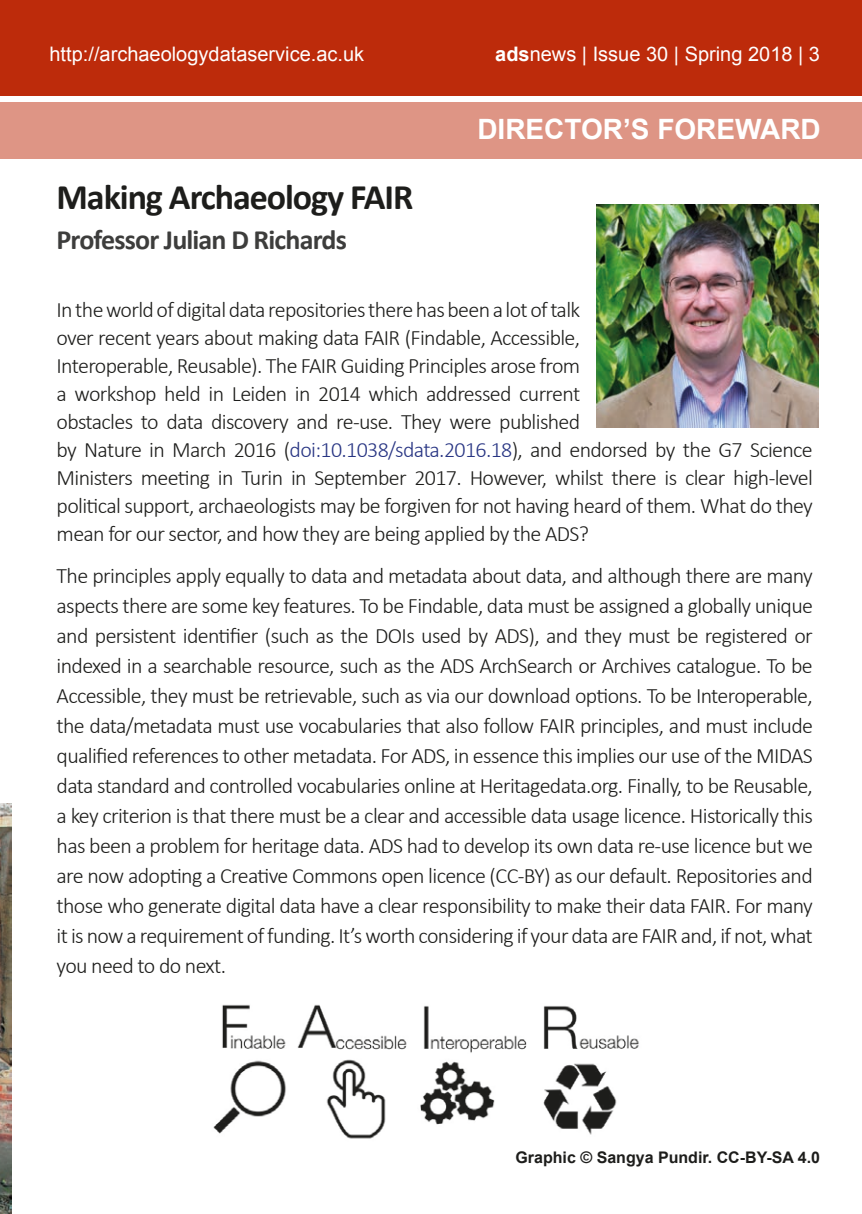
<style>
.page{position:relative;width:862px;height:1214px;background:#fff}
.page>*{position:absolute;margin:0;border:0;box-sizing:border-box;transform-origin:0 0}
.t1{font:700 36px "Calibri";letter-spacing:-.03em;color:#1d1d1b}
.t2{font:700 28px "Calibri";letter-spacing:-.03em;color:#3d3d3c}
.t3{font:700 28px "Arial";color:#fff}
.t4{font:300 22px/30px "Calibri";letter-spacing:-.03em;color:#1d1d1b;text-align:justify}
.t5{font:20px "Arial";color:#fff}
.t6{font:700 16px "Arial";color:#1d1d1b}
.s1{font-weight:700}
.s2{color:#283583}
</style>
<div class="page">
<div style="left:0;top:0;width:862px;height:97px;background:#bd2b0b"></div>
<div style="left:0;top:102px;width:862px;height:57px;background:#de9585"></div>
<img style="left:597px;top:204px;width:221px;height:223px">
<img style="left:0;top:804px;width:11px;height:410px">
<img style="left:213px;top:1004px;width:426px;height:135px">
<p class="t5" style="left:49px;top:41px;width:316px">http://archaeologydataservice.ac.uk</p>
<p class="t5" style="left:495px;top:41px;width:326px"><span class="s1">ads</span>news | Issue 30 | Spring 2018 | 3</p>
<p class="t1" style="left:57px;top:174px;width:358px">Making Archaeology FAIR</p>
<p class="t2" style="left:57px;top:221px;width:292px">Professor Julian D Richards</p>
<p class="t3" style="left:477px;top:110px;width:345px">DIRECTOR’S FOREWARD</p>
<p class="t4" style="left:57px;top:295px;width:525px;line-height:28px">In the world of digital data repositories there has been a lot of talk over recent years about making data FAIR (Findable, Accessible, Interoperable, Reusable). The FAIR Guiding Principles arose from a workshop held in Leiden in 2014 which addressed current obstacles to data discovery and re-use. They were published</p>
<p class="t4" style="left:57px;top:435px;width:758px;line-height:28px">by Nature in March 2016 (<span class="s2">doi:10.1038/sdata.2016.18</span>), and endorsed by the G7 Science Ministers meeting in Turin in September 2017. However, whilst there is clear high-level political support, archaeologists may be forgiven for not having heard of them. What do they mean for our sector, and how they are being applied by the ADS?</p>
<p class="t4" style="left:57px;top:560px;width:758px">The principles apply equally to data and metadata about data, and although there are many aspects there are some key features. To be Findable, data must be assigned a globally unique and persistent identifier (such as the DOIs used by ADS), and they must be registered or indexed in a searchable resource, such as the ADS ArchSearch or Archives catalogue. To be Accessible, they must be retrievable, such as via our download options. To be Interoperable, the data/metadata must use vocabularies that also follow FAIR principles, and must include qualified references to other metadata. For ADS, in essence this implies our use of the MIDAS data standard and controlled vocabularies online at Heritagedata.org. Finally, to be Reusable, a key criterion is that there must be a clear and accessible data usage licence. Historically this has been a problem for heritage data. ADS had to develop its own data re-use licence but we are now adopting a Creative Commons open licence (CC-BY) as our default. Repositories and those who generate digital data have a clear responsibility to make their data FAIR. For many it is now a requirement of funding. It’s worth considering if your data are FAIR and, if not, what you need to do next.</p>
<p class="t6" style="left:515px;top:1146px;width:306px">Graphic © Sangya Pundir. CC-BY-SA 4.0</p>
</div>
